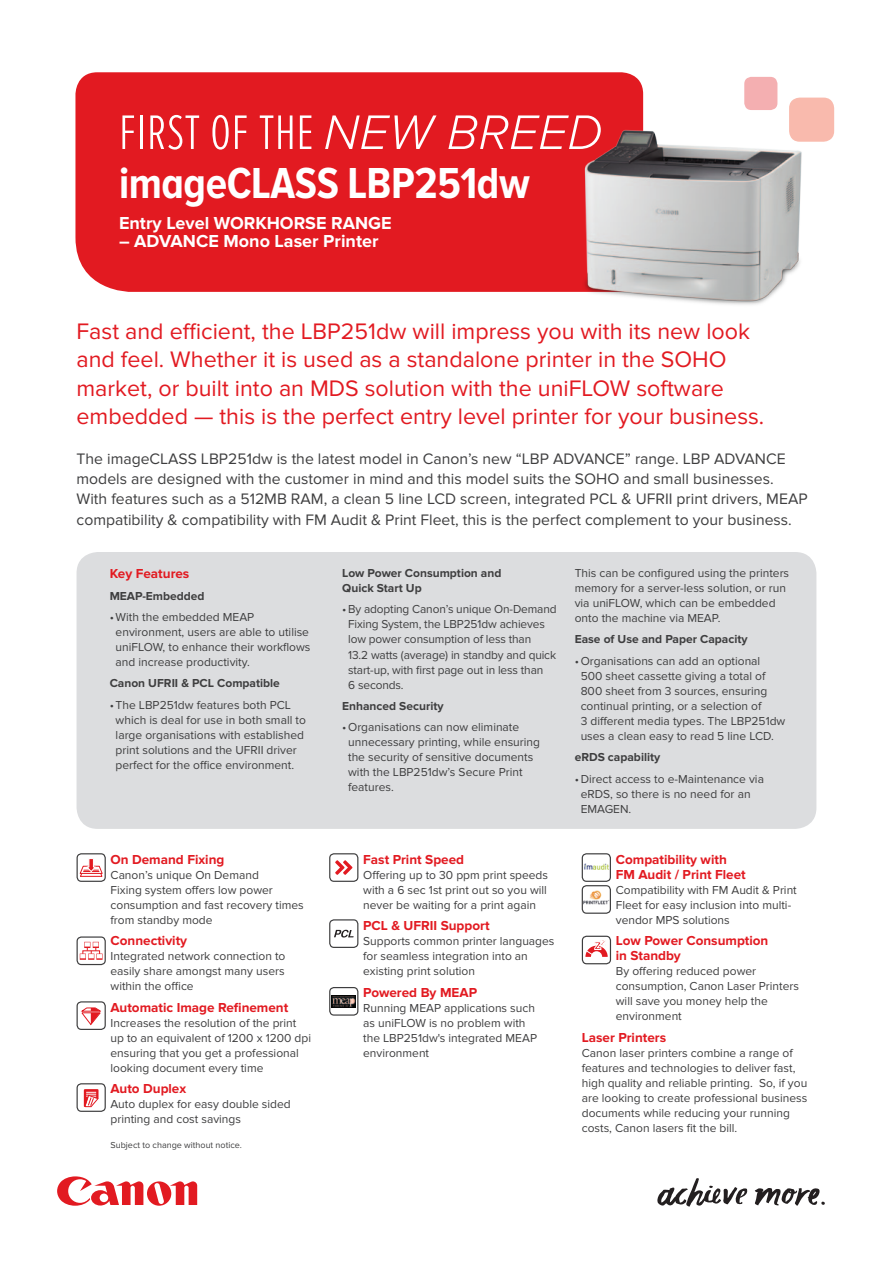
<style>
.page{position:relative;width:893px;height:1263px;background:#fff}
.page>*{position:absolute;margin:0;border:0;box-sizing:border-box;transform-origin:0 0}
.t1{font:300 50.25px "Proxima Nova Ex Cn";letter-spacing:.01em;color:#fff}
.t2{font:700 45px "Proxima Nova A Cond";letter-spacing:-.01em;color:#fff}
.intro_copy{font:23.25px/28.5px "Proxima Nova";color:#e21a21}
.t3{font:700 18px "Proxima Nova";color:#fff}
.t4{font:15.75px/20.2px "Proxima Nova";color:#3e3e3f}
.small_headings{font:700 13.5px/15px "Proxima Nova";color:#e21a21}
.Body_Bullet{font:700 13.5px "Proxima Nova";color:#e21a21}
.Body{font:12px/15px "Proxima Nova";color:#3e3e3f}
.Body_Bullet-2{font:12px/15px "Proxima Nova";color:#3e3e3f}
.Body-2{font:700 12px/15px "Proxima Nova";color:#3e3e3f}
.Proxima_Body_copy{font:9px "Proxima Nova";color:#3e3e3f}
.s1{font-family:"Proxima Nova";font-style:italic}
</style>
<div class="page">
<div style="left:75px;top:72px;width:568px;height:220px;background:#e21a21"></div>
<img style="left:541px;top:96px;width:294px;height:209px">
<div style="left:77px;top:552px;width:739px;height:277px;background:#dcdddf;border-radius:21px"></div>
<div style="left:744px;top:77px;width:33px;height:33px;background:#f4afb1;border-radius:7px"></div>
<div style="left:789px;top:98px;width:45px;height:44px;background:#f9baad;border-radius:11px"></div>
<svg style="left:57px;top:1176px;width:140px;height:30px"></svg>
<div style="left:77px;top:936px;width:29px;height:29px;border:1px solid #3e3e3f;border-radius:4px"></div>
<svg style="left:80px;top:942px;width:23px;height:18px"></svg>
<img style="left:581px;top:862px;width:28px;height:10px">
<img style="left:584px;top:891px;width:25px;height:14px">
<div style="left:582px;top:853px;width:29px;height:29px;border:1px solid #3e3e3f;border-radius:4px"></div>
<div style="left:582px;top:885px;width:29px;height:29px;border:1px solid #3e3e3f;border-radius:4px"></div>
<div style="left:329px;top:987px;width:29px;height:29px;border:1px solid #3e3e3f;border-radius:4px"></div>
<img style="left:332px;top:995px;width:24px;height:12px">
<div style="left:329px;top:853px;width:29px;height:29px;border:1px solid #3e3e3f;border-radius:4px"></div>
<svg style="left:335px;top:860px;width:17px;height:15px"></svg>
<div style="left:77px;top:853px;width:29px;height:29px;border:1px solid #3e3e3f;border-radius:4px"></div>
<svg style="left:79px;top:859px;width:24px;height:18px"></svg>
<div style="left:77px;top:1001px;width:29px;height:29px;border:1px solid #3e3e3f;border-radius:4px"></div>
<svg style="left:81px;top:1007px;width:20px;height:18px"></svg>
<div style="left:582px;top:936px;width:29px;height:28px;border:1px solid #3e3e3f;border-radius:4px"></div>
<svg style="left:585px;top:940px;width:23px;height:17px"></svg>
<div style="left:77px;top:1083px;width:29px;height:29px;border:1px solid #3e3e3f;border-radius:4px"></div>
<svg style="left:84px;top:1089px;width:15px;height:18px"></svg>
<div style="left:329px;top:919px;width:29px;height:29px;border:1px solid #3e3e3f;border-radius:4px"></div>
<svg style="left:334px;top:930px;width:20px;height:7px"></svg>
<svg style="left:657px;top:1178px;width:91px;height:28px"></svg>
<svg style="left:755px;top:1188px;width:70px;height:18px"></svg>
<p class="t1" style="left:119px;top:104px;width:485px">FIRST OF THE <span class="s1">NEW BREED</span></p>
<p class="t2" style="left:119px;top:158px;width:412px">imageCLASS LBP251dw</p>
<p class="t3" style="left:119px;top:212px;width:274px">Entry Level WORKHORSE RANGE</p>
<p class="t3" style="left:119px;top:231px;width:261px">– ADVANCE Mono Laser Printer</p>
<p class="intro_copy" style="left:77px;top:317px;width:689px">Fast and efficient, the LBP251dw will impress you with its new look and feel. Whether it is used as a standalone printer in the SOHO market, or built into an MDS solution with the uniFLOW software embedded — this is the perfect entry level printer for your business.</p>
<p class="t4" style="left:77px;top:449px;width:733px">The imageCLASS LBP251dw is the latest model in Canon’s new “LBP ADVANCE” range. LBP ADVANCE models are designed with the customer in mind and this model suits the SOHO and small businesses.<br>With features such as a 512MB RAM, a clean 5 line LCD screen, integrated PCL &amp; UFRII print drivers, MEAP compatibility &amp; compatibility with FM Audit &amp; Print Fleet, this is the perfect complement to your business.</p>
<p class="Body_Bullet" style="left:110px;top:566px;width:81px">Key Features</p>
<p class="Body-2" style="left:110px;top:588px;width:96px">MEAP-Embedded</p>
<p class="Body_Bullet-2" style="left:116px;top:610px;width:196px;text-indent:-6px">• With the embedded MEAP environment, users are able to utilise uniFLOW, to enhance their workflows and increase productivity.</p>
<p class="Body-2" style="left:110px;top:676px;width:172px">Canon UFRII &amp; PCL Compatible</p>
<p class="Body_Bullet-2" style="left:116px;top:697px;width:192px;text-indent:-6px">• The LBP251dw features both PCL which is deal for use in both small to large organisations with established print solutions and the UFRII driver perfect for the office environment.</p>
<p class="small_headings" style="left:111px;top:852px;width:115px">On Demand Fixing</p>
<p class="Body" style="left:111px;top:868px;width:195px">Canon’s unique On Demand<br>Fixing system offers low power consumption and fast recovery times from standby mode</p>
<p class="small_headings" style="left:111px;top:934px;width:78px">Connectivity</p>
<p class="Body" style="left:111px;top:949px;width:176px;text-align:justify">Integrated network connection to easily share amongst many users within the office</p>
<p class="small_headings" style="left:111px;top:1000px;width:179px">Automatic Image Refinement</p>
<p class="Body" style="left:111px;top:1015px;width:202px">Increases the resolution of the print up to an equivalent of 1200 x 1200 dpi ensuring that you get a professional looking document every time</p>
<p class="small_headings" style="left:111px;top:1081px;width:77px">Auto Duplex</p>
<p class="Body" style="left:111px;top:1097px;width:182px">Auto duplex for easy double sided printing and cost savings</p>
<p class="Proxima_Body_copy" style="left:111px;top:1140px;width:133px">Subject to change without notice.</p>
<p class="Body-2" style="left:342px;top:566px;width:161px">Low Power Consumption and<br>Quick Start Up</p>
<p class="Body" style="left:348px;top:602px;width:210px;text-indent:-6px">• By adopting Canon’s unique On-Demand Fixing System, the LBP251dw achieves low power consumption of less than<br>13.2 watts (average) in standby and quick start-up, with first page out in less than<br>6 seconds.</p>
<p class="Body-2" style="left:342px;top:699px;width:103px">Enhanced Security</p>
<p class="Body_Bullet-2" style="left:348px;top:720px;width:193px;text-indent:-6px">• Organisations can now eliminate unnecessary printing, while ensuring the security of sensitive documents with the LBP251dw’s Secure Print features.</p>
<p class="small_headings" style="left:363px;top:852px;width:102px">Fast Print Speed</p>
<p class="Body" style="left:363px;top:868px;width:186px;text-align:justify">Offering up to 30 ppm print speeds with a 6 sec 1st print out so you will never be waiting for a print again</p>
<p class="small_headings" style="left:363px;top:919px;width:128px">PCL &amp; UFRII Support</p>
<p class="Body" style="left:363px;top:934px;width:193px">Supports common printer languages for seamless integration into an existing print solution</p>
<p class="small_headings" style="left:363px;top:985px;width:115px">Powered By MEAP</p>
<p class="Body" style="left:363px;top:1000px;width:175px">Running MEAP applications such as uniFLOW is no problem with the LBP251dw's integrated MEAP environment</p>
<p class="Body_Bullet-2" style="left:575px;top:566px;width:216px">This can be configured using the printers memory for a server-less solution, or run via uniFLOW, which can be embedded onto the machine via MEAP.</p>
<p class="Body-2" style="left:575px;top:632px;width:174px">Ease of Use and Paper Capacity</p>
<p class="Body_Bullet-2" style="left:581px;top:653px;width:206px;text-indent:-6px">• Organisations can add an optional<br>500 sheet cassette giving a total of 800 sheet from 3 sources, ensuring continual printing, or a selection of<br>3 different media types. The LBP251dw uses a clean easy to read 5 line LCD.</p>
<p class="Body-2" style="left:575px;top:750px;width:87px">eRDS capability</p>
<p class="Body_Bullet-2" style="left:581px;top:771px;width:185px;text-indent:-6px">• Direct access to e-Maintenance via eRDS, so there is no need for an<br>EMAGEN.</p>
<p class="small_headings" style="left:616px;top:852px;width:131px">Compatibility with<br>FM Audit / Print Fleet</p>
<p class="Body" style="left:616px;top:883px;width:182px">Compatibility with FM Audit &amp; Print<br>Fleet for easy inclusion into multi&shy;vendor MPS solutions</p>
<p class="small_headings" style="left:616px;top:934px;width:154px">Low Power Consumption in Standby</p>
<p class="Body" style="left:616px;top:964px;width:185px">By offering reduced power consumption, Canon Laser Printers will save you money help the environment</p>
<p class="small_headings" style="left:582px;top:1030px;width:86px">Laser Printers</p>
<p class="Body" style="left:582px;top:1045px;width:227px">Canon laser printers combine a range of features and technologies to deliver fast, high quality and reliable printing. So, if you are looking to create professional business documents while reducing your running costs, Canon lasers fit the bill.</p>
</div>
